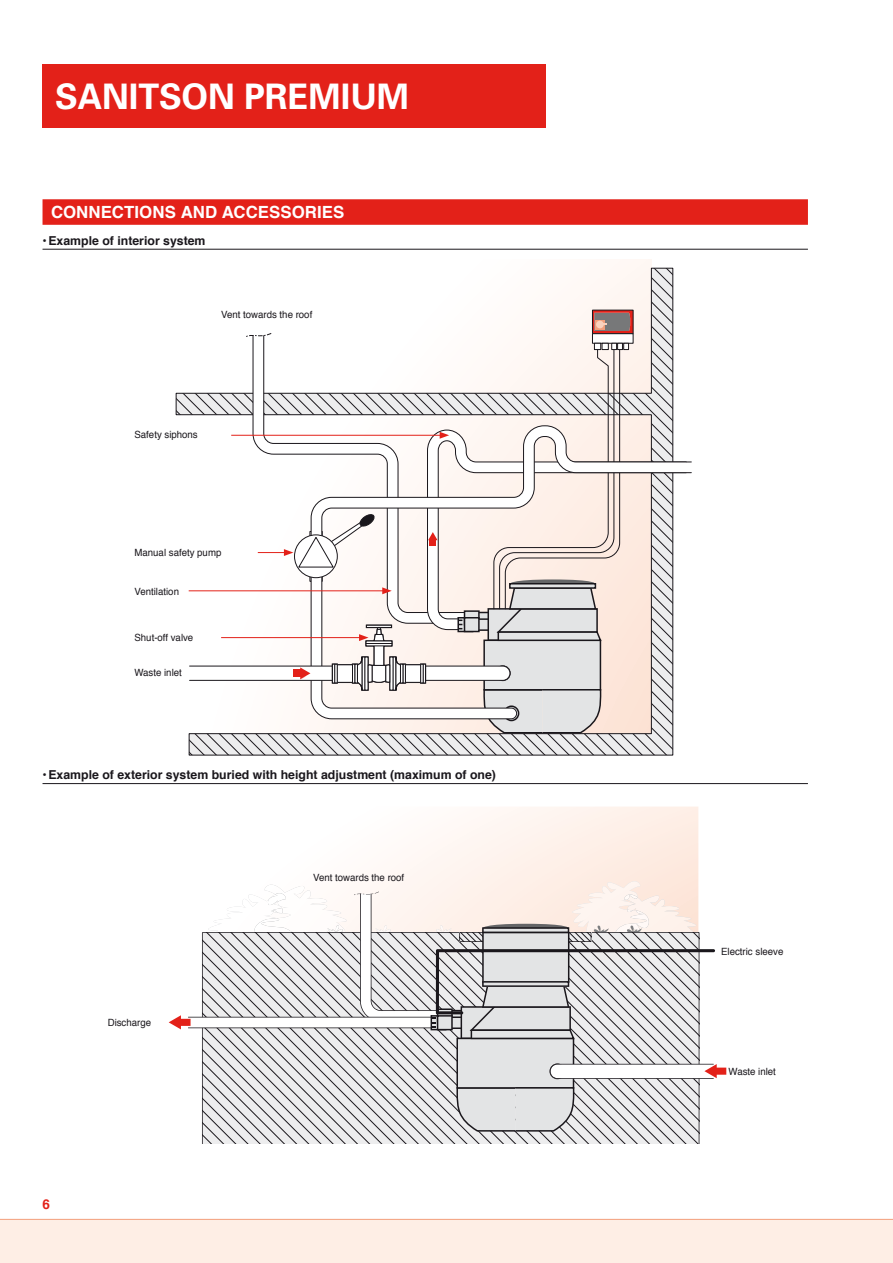
<style>
.page{position:relative;width:893px;height:1263px;background:#fff}
.page>*{position:absolute;margin:0;border:0;box-sizing:border-box;transform-origin:0 0}
.t1{font:700 35.25px "Univers";color:#fff}
.t2{font:700 16.8px "Helvetica";letter-spacing:.005em;color:#fff}
.t3{font:700 13.5px "Helvetica";color:#e32119}
.t4{font:700 12.3px "Helvetica";color:#1a171c}
.t5{font:9.9px "Helvetica";color:#1a171c}
</style>
<div class="page">
<svg style="left:386px;top:807px;width:217px;height:74px"></svg>
<svg style="left:202px;top:1131px;width:497px;height:13px;background:#d2d2d3"></svg>
<svg style="left:169px;top:881px;width:557px;height:250px"></svg>
<svg style="left:176px;top:267px;width:498px;height:488px"></svg>
<svg style="left:252px;top:335px;width:218px;height:14px"></svg>
<div style="left:592px;top:333px;width:41px;height:10px;background:#fff"></div>
<div style="left:594px;top:343px;width:7px;height:7px;background:#fff;border:1px solid #1a171c"></div>
<svg style="left:602px;top:343px;width:6px;height:6px"></svg>
<svg style="left:611px;top:343px;width:6px;height:6px"></svg>
<svg style="left:617px;top:343px;width:6px;height:7px"></svg>
<svg style="left:623px;top:343px;width:6px;height:7px"></svg>
<svg style="left:592px;top:310px;width:41px;height:24px"></svg>
<svg style="left:620px;top:425px;width:67px;height:294px"></svg>
<svg style="left:246px;top:332px;width:27px;height:7px"></svg>
<div style="left:43px;top:199px;width:765px;height:26px;background:#e32119"></div>
<hr style="left:43px;top:249px;width:765px;height:1px;background:#1a171c">
<hr style="left:43px;top:783px;width:765px;height:1px;background:#1a171c">
<svg style="left:189px;top:349px;width:431px;height:385px"></svg>
<div style="left:43px;top:64px;width:503px;height:64px;background:#e32119"></div>
<div style="left:0;top:1218px;width:893px;height:45px;background:#feeee5"></div>
<h1 class="t1" style="left:55px;top:76px;width:138px">JETSON</h1>
<h1 class="t1" style="left:55px;top:76px;width:355px">SANITSON PREMIUM</h1>
<h2 class="t2" style="left:51px;top:198px;width:295px">CONNECTIONS AND ACCESSORIES</h2>
<p class="t4" style="left:43px;top:230px;width:165px">• Example of interior system</p>
<p class="t5" style="left:221px;top:307px;width:93px">Vent towards the roof</p>
<p class="t5" style="left:134px;top:427px;width:65px">Safety siphons</p>
<p class="t5" style="left:134px;top:545px;width:88px">Manual safety pump</p>
<p class="t5" style="left:134px;top:583px;width:46px">Ventilation</p>
<p class="t5" style="left:134px;top:630px;width:60px">Shut-off valve</p>
<p class="t5" style="left:134px;top:665px;width:49px">Waste inlet</p>
<p class="t4" style="left:43px;top:765px;width:455px">• Example of exterior system buried with height adjustment (maximum of one)</p>
<p class="t5" style="left:108px;top:1015px;width:45px">Discharge</p>
<h3 class="t3" style="left:43px;top:1193px;width:9px">6</h3>
<p class="t5" style="left:313px;top:870px;width:93px">Vent towards the roof</p>
<p class="t5" style="left:721px;top:943px;width:64px">Electric sleeve</p>
<p class="t5" style="left:729px;top:1063px;width:49px">Waste inlet</p>
</div>
